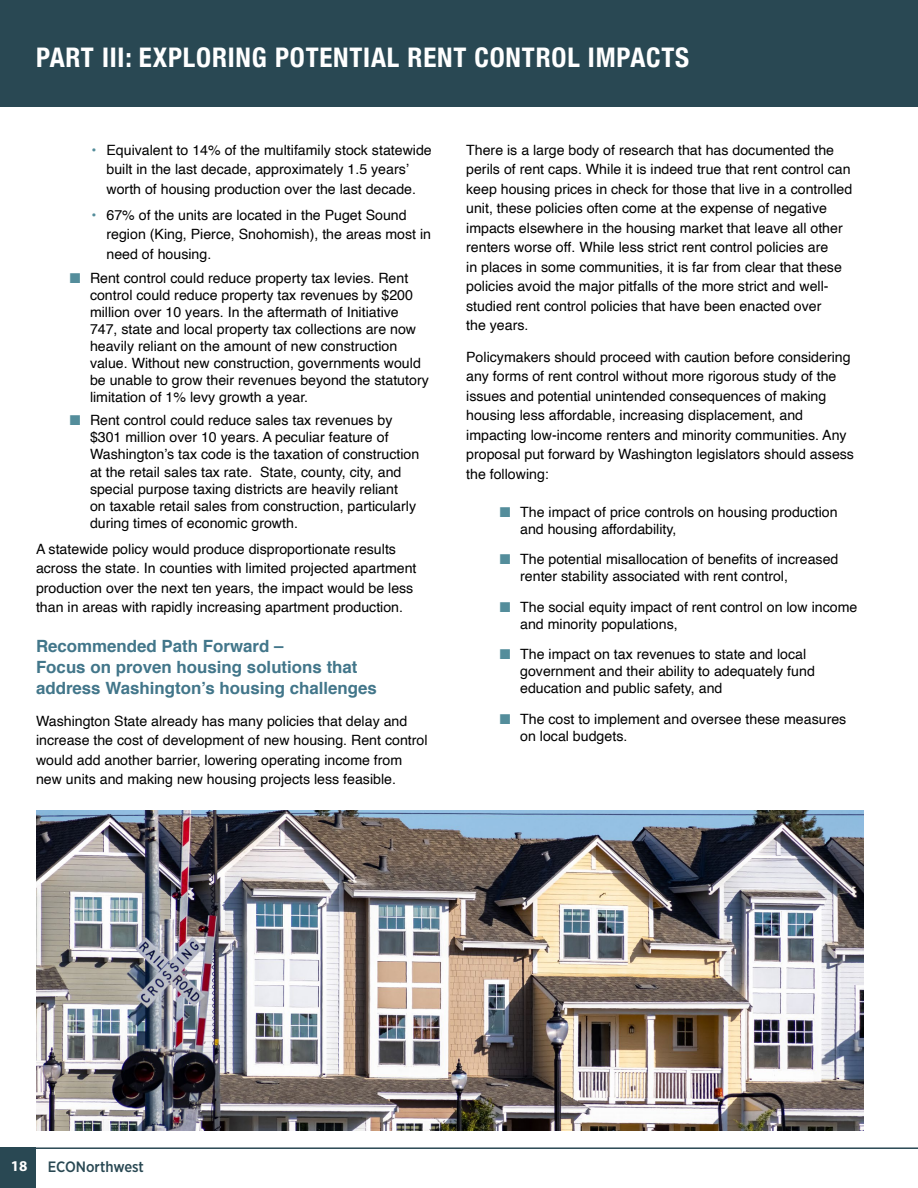
<style>
.page{position:relative;width:918px;height:1188px;background:#fff}
.page>*{position:absolute;margin:0;border:0;box-sizing:border-box;transform-origin:0 0}
.Header_Title{font:700 condensed 27px "Helvetica Neue";letter-spacing:.03em;color:#fff}
.REG_Headline_-_MED_blue{font:700 16.8px/21px "Helvetica";color:#42768a}
.t1{font:500 15px "Gotham Narrow";color:#294853}
.t2{font:700 15px "Myriad Pro";color:#fff}
.Body_text{font:14.1px/19.5px "Helvetica";color:#000}
.s1{color:#548d9b}
</style>
<div class="page">
<div style="left:0;top:0;width:918px;height:106px;background:#294853"></div>
<img style="left:36px;top:810px;width:828px;height:320px">
<hr style="left:0;top:1147px;width:918px;height:2px;background:#294853">
<div style="left:0;top:1147px;width:36px;height:41px;background:#294853"></div>
<p class="Header_Title" style="left:36px;top:35px;width:655px">PART III: EXPLORING POTENTIAL RENT CONTROL IMPACTS</p>
<p class="Body_text" style="left:92px;top:140px;width:342px;text-align:center"><span class="s1">•</span> Equivalent to 14% of the multifamily stock statewide built in the last decade, approximately 1.5 years’ worth of housing production over the last decade.</p>
<p class="Body_text" style="left:106px;top:206px;width:326px;text-indent:-15px"><span class="s1">•</span> 67% of the units are located in the Puget Sound region (King, Pierce, Snohomish), the areas most in need of housing.</p>
<p class="Body_text" style="left:90px;top:270px;width:340px;line-height:17px;text-indent:-20px"><span class="s1">■</span> Rent control could reduce property tax levies. Rent control could reduce property tax revenues by $200 million over 10 years. In the aftermath of Initiative 747, state and local property tax collections are now heavily reliant on the amount of new construction value. Without new construction, governments would be unable to grow their revenues beyond the statutory limitation of 1% levy growth a year.</p>
<p class="Body_text" style="left:90px;top:412px;width:331px;line-height:17px;text-indent:-20px"><span class="s1">■</span> Rent control could reduce sales tax revenues by $301 million over 10 years. A peculiar feature of Washington’s tax code is the taxation of construction at the retail sales tax rate. State, county, city, and special purpose taxing districts are heavily reliant<br>on taxable retail sales from construction, particularly during times of economic growth.</p>
<p class="Body_text" style="left:36px;top:540px;width:382px">A statewide policy would produce disproportionate results across the state. In counties with limited projected apartment production over the next ten years, the impact would be less than in areas with rapidly increasing apartment production.</p>
<p class="REG_Headline_-_MED_blue" style="left:36px;top:636px;width:343px">Recommended Path Forward –<br>Focus on proven housing solutions that address Washington’s housing challenges</p>
<p class="Body_text" style="left:36px;top:711px;width:393px">Washington State already has many policies that delay and increase the cost of development of new housing. Rent control would add another barrier, lowering operating income from new units and making new housing projects less feasible.</p>
<p class="Body_text" style="left:466px;top:140px;width:388px">There is a large body of research that has documented the perils of rent caps. While it is indeed true that rent control can keep housing prices in check for those that live in a controlled unit, these policies often come at the expense of negative impacts elsewhere in the housing market that leave all other renters worse off. While less strict rent control policies are<br>in places in some communities, it is far from clear that these policies avoid the major pitfalls of the more strict and well&shy;studied rent control policies that have been enacted over<br>the years.</p>
<p class="Body_text" style="left:466px;top:347px;width:389px">Policymakers should proceed with caution before considering any forms of rent control without more rigorous study of the issues and potential unintended consequences of making housing less affordable, increasing displacement, and impacting low-income renters and minority communities. Any proposal put forward by Washington legislators should assess the following:</p>
<p class="Body_text" style="left:520px;top:504px;width:319px;line-height:17px;text-indent:-20px"><span class="s1">■</span> The impact of price controls on housing production and housing affordability,</p>
<p class="Body_text" style="left:520px;top:551px;width:320px;line-height:17px;text-indent:-20px"><span class="s1">■</span> The potential misallocation of benefits of increased renter stability associated with rent control,</p>
<p class="Body_text" style="left:520px;top:599px;width:339px;line-height:17px;text-indent:-20px"><span class="s1">■</span> The social equity impact of rent control on low income and minority populations,</p>
<p class="Body_text" style="left:520px;top:646px;width:296px;line-height:17px;text-indent:-20px"><span class="s1">■</span> The impact on tax revenues to state and local government and their ability to adequately fund education and public safety, and</p>
<p class="Body_text" style="left:520px;top:711px;width:328px;line-height:17px;text-indent:-20px"><span class="s1">■</span> The cost to implement and oversee these measures on local budgets.</p>
<p class="t2" style="left:11px;top:1156px;width:18px">18</p>
<p class="t1" style="left:48px;top:1157px;width:98px">ECONorthwest</p>
</div>
